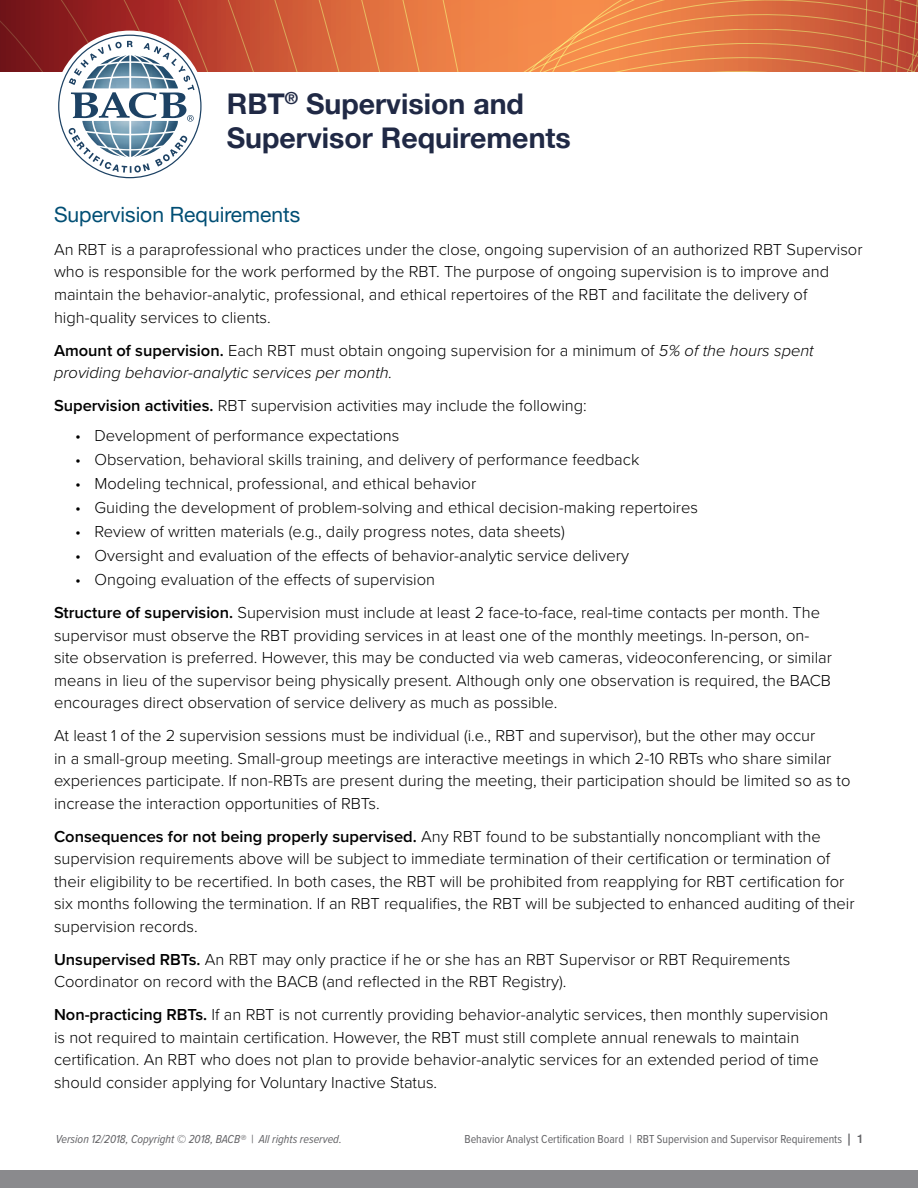
<style>
.page{position:relative;width:918px;height:1188px;background:#fff}
.page>*{position:absolute;margin:0;border:0;box-sizing:border-box;transform-origin:0 0}
.t1{font:700 28.5px/34.2px "Helvetica Neue LT Pro";color:#202945}
.t2{font:21px "Helvetica Neue LT Pro";color:#004e74}
.t3{font:300 16.5px/22.5px "Proxima Nova";color:#000}
.t4{font:italic 300 16.5px/22.5px "Proxima Nova";color:#000}
.t5{font:12px "Proxima Nova Cond";color:#636366}
.t6{font:italic 12px "Proxima Nova Cond";color:#636366}
.s1{font-weight:600;font-style:normal}
.s2{font-style:normal}
.s3{font-weight:600}
.s4{font-family:"Helvetica Neue LT Pro";font-weight:500}
</style>
<div class="page">
<svg style="left:0;top:0;width:918px;height:29px;background:#cd5f3a"></svg>
<div style="left:0;top:1171px;width:918px;height:17px;background:#8a8a8d"></div>
<svg style="left:0;top:29px;width:918px;height:149px"></svg>
<h1 class="t1" style="left:227px;top:86px;width:346px">RBT<sup>®</sup> Supervision and<br>Supervisor Requirements</h1>
<p class="t2" style="left:54px;top:202px;width:248px">Supervision Requirements</p>
<p class="t3" style="left:54px;top:237px;width:810px">An RBT is a paraprofessional who practices under the close, ongoing supervision of an authorized RBT Supervisor who is responsible for the work performed by the RBT. The purpose of ongoing supervision is to improve and maintain the behavior-analytic, professional, and ethical repertoires of the RBT and facilitate the delivery of high-quality services to clients.</p>
<p class="t4" style="left:54px;top:338px;width:761px"><span class="s1">Amount of supervision.</span> <span class="s2">Each RBT must obtain ongoing supervision for a minimum of</span> 5% of the hours spent providing behavior-analytic services per month.</p>
<p class="t3" style="left:54px;top:393px;width:534px"><span class="s3">Supervision activities.</span> RBT supervision activities may include the following:</p>
<p class="t3" style="left:75px;top:423px;width:326px">• Development of performance expectations</p>
<p class="t3" style="left:75px;top:447px;width:566px">• Observation, behavioral skills training, and delivery of performance feedback</p>
<p class="t3" style="left:75px;top:471px;width:403px">• Modeling technical, professional, and ethical behavior</p>
<p class="t3" style="left:75px;top:495px;width:625px">• Guiding the development of problem-solving and ethical decision-making repertoires</p>
<p class="t3" style="left:75px;top:519px;width:491px">• Review of written materials (e.g., daily progress notes, data sheets)</p>
<p class="t3" style="left:75px;top:543px;width:555px">• Oversight and evaluation of the effects of behavior-analytic service delivery</p>
<p class="t3" style="left:54px;top:562px;width:768px;line-height:33px;text-indent:21px">• Ongoing evaluation of the effects of supervision<br><span class="s3">Structure of supervision.</span> Supervision must include at least 2 face-to-face, real-time contacts per month. The</p>
<p class="t3" style="left:54px;top:623px;width:780px">supervisor must observe the RBT providing services in at least one of the monthly meetings. In-person, on&shy;site observation is preferred. However, this may be conducted via web cameras, videoconferencing, or similar means in lieu of the supervisor being physically present. Although only one observation is required, the BACB encourages direct observation of service delivery as much as possible.</p>
<p class="t3" style="left:54px;top:723px;width:798px">At least 1 of the 2 supervision sessions must be individual (i.e., RBT and supervisor), but the other may occur<br>in a small-group meeting. Small-group meetings are interactive meetings in which 2-10 RBTs who share similar experiences participate. If non-RBTs are present during the meeting, their participation should be limited so as to increase the interaction opportunities of RBTs.</p>
<p class="t3" style="left:54px;top:824px;width:802px"><span class="s3">Consequences for not being properly supervised.</span> Any RBT found to be substantially noncompliant with the supervision requirements above will be subject to immediate termination of their certification or termination of their eligibility to be recertified. In both cases, the RBT will be prohibited from reapplying for RBT certification for six months following the termination. If an RBT requalifies, the RBT will be subjected to enhanced auditing of their supervision records.</p>
<p class="t3" style="left:54px;top:947px;width:738px"><span class="s3">Unsupervised RBTs.</span> An RBT may only practice if he or she has an RBT Supervisor or RBT Requirements<br>Coordinator on record with the BACB (and reflected in the RBT Registry).</p>
<p class="t3" style="left:54px;top:1002px;width:776px"><span class="s3">Non-practicing RBTs.</span> If an RBT is not currently providing behavior-analytic services, then monthly supervision is not required to maintain certification. However, the RBT must still complete annual renewals to maintain certification. An RBT who does not plan to provide behavior-analytic services for an extended period of time should consider applying for Voluntary Inactive Status.</p>
<p class="t6" style="left:56px;top:1131px;width:287px">Version 12/2018, Copyright © 2018, BACB® | All rights reserved.</p>
<p class="t5" style="left:465px;top:1131px;width:401px">Behavior Analyst Certification Board | RBT Supervision and Supervisor Requirements <span class="s4">| 1</span></p>
</div>
